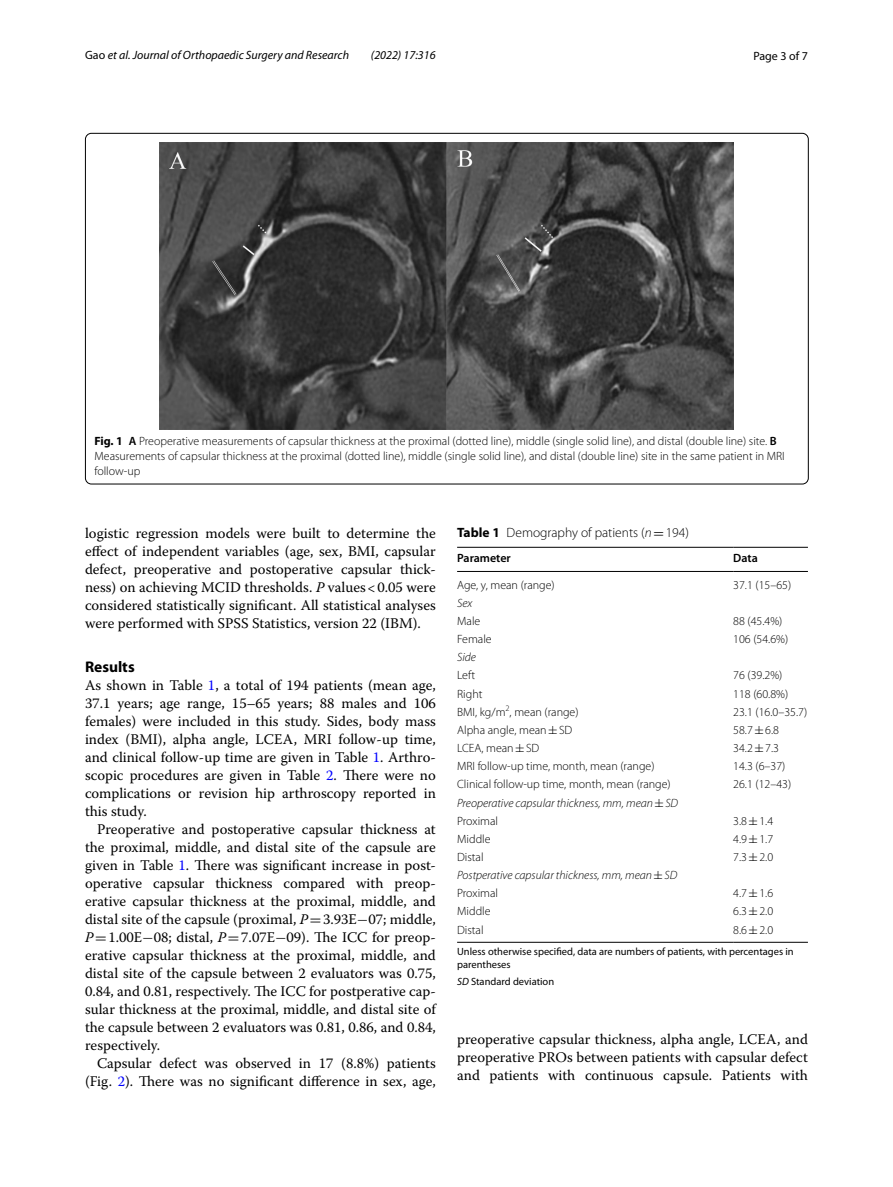
<style>
.page{position:relative;width:893px;height:1187px;background:#fff}
.page>*{position:absolute;margin:0;border:0;box-sizing:border-box;transform-origin:0 0}
.t1{font:700 15.45px "Myriad Pro";color:#000}
.t2{font:14.7px/18px "Warnock Pro";color:#000;text-align:justify}
.t3{font:300 13.5px "Myriad Pro";color:#000}
.t4{font:300 12px/15px "Myriad Pro";color:#000}
.t5{font:italic 300 12px/18.1px "Myriad Pro";color:#000}
.t6{font:italic 12px "Myriad Pro";color:#000}
.t7{font:600 12px "Myriad Pro";color:#000}
.t8{font:12px "Myriad Pro";color:#000}
.t9{font:10.5px/12.8px "Myriad Pro";color:#000}
.s1{font-style:normal}
.s2{font-weight:700}
.s3{font-weight:600}
.s4{font-style:italic}
.s5{color:#00f}
.s6{font-family:"MTSY"}
.s7{font-family:"MTSY";font-weight:400}
.s8{font-family:"MTSY";font-weight:400;font-style:normal}
</style>
<div class="page">
<img style="left:160px;top:142px;width:574px;height:287px">
<hr style="left:457px;top:547px;width:276px;height:1px;background:#000">
<hr style="left:457px;top:571px;width:276px;height:1px;background:#000">
<hr style="left:733px;top:547px;width:75px;height:1px;background:#000">
<hr style="left:733px;top:571px;width:75px;height:1px;background:#000">
<hr style="left:457px;top:941px;width:276px;height:1px;background:#000">
<hr style="left:733px;top:941px;width:75px;height:1px;background:#000">
<p class="t6" style="left:85px;top:48px;width:266px"><span class="s1">Gao</span> et al. Journal of Orthopaedic Surgery and Research</p>
<p class="t6" style="left:371px;top:48px;width:66px">(2022) 17:316</p>
<p class="t8" style="left:753px;top:48px;width:56px">Page 3 of 7</p>
<p class="t4" style="left:94px;top:433px;width:692px"><span class="s2">Fig. 1</span> <span class="s3">A</span> Preoperative measurements of capsular thickness at the proximal (dotted line), middle (single solid line), and distal (double line) site. <span class="s3">B<br></span>Measurements of capsular thickness at the proximal (dotted line), middle (single solid line), and distal (double line) site in the same patient in MRI follow-up</p>
<p class="t2" style="left:85px;top:524px;width:352px">logistic regression models were built to determine the effect of independent variables (age, sex, BMI, capsular defect, preoperative and postoperative capsular thick&shy;ness) on achieving MCID thresholds. <span class="s4">P</span> values&lt;0.05 were considered statistically significant. All statistical analyses were performed with SPSS Statistics, version 22 (IBM).</p>
<p class="t1" style="left:85px;top:656px;width:51px">Results</p>
<p class="t2" style="left:85px;top:675px;width:352px">As shown in Table <span class="s5">1</span>, a total of 194 patients (mean age, 37.1 years; age range, 15–65 years; 88 males and 106 females) were included in this study. Sides, body mass index (BMI), alpha angle, LCEA, MRI follow-up time, and clinical follow-up time are given in Table <span class="s5">1</span>. Arthro&shy;scopic procedures are given in Table <span class="s5">2</span>. There were no complications or revision hip arthroscopy reported in this study.</p>
<p class="t2" style="left:85px;top:819px;width:352px;text-indent:12px">Preoperative and postoperative capsular thickness at the proximal, middle, and distal site of the capsule are given in Table <span class="s5">1</span>. There was significant increase in post&shy;operative capsular thickness compared with preop&shy;erative capsular thickness at the proximal, middle, and distal site of the capsule (proximal, <span class="s4">P</span><span class="s6">=</span>3.93E<span class="s6">−</span>07; middle, <span class="s4">P</span><span class="s6">=</span>1.00E<span class="s6">−</span>08; distal, <span class="s4">P</span><span class="s6">=</span>7.07E<span class="s6">−</span>09). The ICC for preop&shy;erative capsular thickness at the proximal, middle, and distal site of the capsule between 2 evaluators was 0.75, 0.84, and 0.81, respectively. The ICC for postperative cap&shy;sular thickness at the proximal, middle, and distal site of the capsule between 2 evaluators was 0.81, 0.86, and 0.84, respectively.</p>
<p class="t2" style="left:85px;top:1053px;width:352px;text-align:right">Capsular defect was observed in 17 (8.8%) patients (Fig. <span class="s5">2</span>). There was no significant difference in sex, age,</p>
<p class="t3" style="left:457px;top:525px;width:233px"><span class="s2">Table 1</span> Demography of patients (<span class="s4">n</span><span class="s7">=</span>194)</p>
<p class="t7" style="left:457px;top:550px;width:55px">Parameter</p>
<p class="t7" style="left:733px;top:550px;width:26px">Data</p>
<p class="t4" style="left:457px;top:577px;width:99px">Age, y, mean (range)</p>
<p class="t4" style="left:733px;top:577px;width:60px">37.1 (15–65)</p>
<p class="t5" style="left:457px;top:594px;width:17px">Sex</p>
<p class="t4" style="left:457px;top:613px;width:25px">Male</p>
<p class="t4" style="left:733px;top:613px;width:51px">88 (45.4%)</p>
<p class="t4" style="left:457px;top:631px;width:36px">Female</p>
<p class="t4" style="left:733px;top:631px;width:57px">106 (54.6%)</p>
<p class="t5" style="left:457px;top:648px;width:20px">Side</p>
<p class="t4" style="left:457px;top:668px;width:19px">Left</p>
<p class="t4" style="left:733px;top:668px;width:51px">76 (39.2%)</p>
<p class="t4" style="left:457px;top:686px;width:27px">Right</p>
<p class="t4" style="left:733px;top:686px;width:57px">118 (60.8%)</p>
<p class="t4" style="left:457px;top:704px;width:123px">BMI, kg/m<sup>2</sup>, mean (range)</p>
<p class="t4" style="left:733px;top:704px;width:75px">23.1 (16.0–35.7)</p>
<p class="t4" style="left:457px;top:722px;width:117px">Alpha angle, mean<span class="s7">±</span>SD</p>
<p class="t4" style="left:733px;top:722px;width:47px">58.7<span class="s7">±</span>6.8</p>
<p class="t4" style="left:457px;top:740px;width:84px">LCEA, mean<span class="s7">±</span>SD</p>
<p class="t4" style="left:733px;top:740px;width:47px">34.2<span class="s7">±</span>7.3</p>
<p class="t4" style="left:457px;top:758px;width:199px">MRI follow-up time, month, mean (range)</p>
<p class="t4" style="left:733px;top:758px;width:54px">14.3 (6–37)</p>
<p class="t4" style="left:457px;top:777px;width:215px">Clinical follow-up time, month, mean (range)</p>
<p class="t4" style="left:733px;top:777px;width:60px">26.1 (12–43)</p>
<p class="t5" style="left:457px;top:793px;width:222px">Preoperative capsular thickness, mm, mean<span class="s8">±</span>SD<br><span class="s1">Proximal</span></p>
<p class="t4" style="left:733px;top:813px;width:41px">3.8<span class="s7">±</span>1.4</p>
<p class="t4" style="left:457px;top:831px;width:35px">Middle</p>
<p class="t4" style="left:733px;top:831px;width:41px">4.9<span class="s7">±</span>1.7</p>
<p class="t4" style="left:457px;top:849px;width:28px">Distal</p>
<p class="t4" style="left:733px;top:849px;width:41px">7.3<span class="s7">±</span>2.0</p>
<p class="t5" style="left:457px;top:866px;width:222px">Postperative capsular thickness, mm, mean<span class="s8">±</span>SD<br><span class="s1">Proximal</span></p>
<p class="t4" style="left:733px;top:885px;width:41px">4.7<span class="s7">±</span>1.6</p>
<p class="t4" style="left:457px;top:904px;width:35px">Middle</p>
<p class="t4" style="left:733px;top:904px;width:41px">6.3<span class="s7">±</span>2.0</p>
<p class="t4" style="left:457px;top:922px;width:28px">Distal</p>
<p class="t4" style="left:733px;top:922px;width:41px">8.6<span class="s7">±</span>2.0</p>
<p class="t9" style="left:457px;top:945px;width:338px">Unless otherwise specified, data are numbers of patients, with percentages in parentheses</p>
<p class="t9" style="left:457px;top:974px;width:99px"><span class="s4">SD</span> Standard deviation</p>
<p class="t2" style="left:457px;top:1030px;width:352px">preoperative capsular thickness, alpha angle, LCEA, and preoperative PROs between patients with capsular defect and patients with continuous capsule. Patients with</p>
</div>
